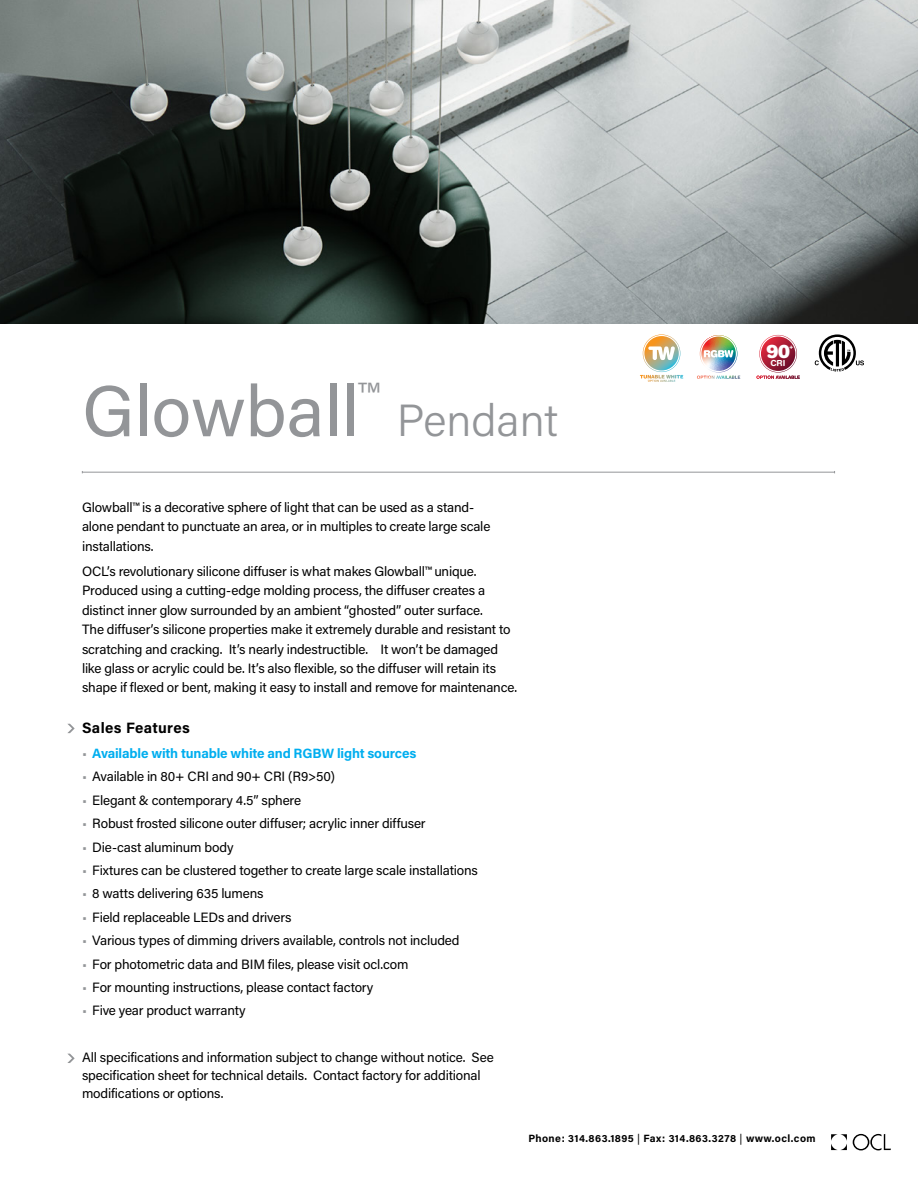
<style>
.page{position:relative;width:918px;height:1188px;background:#fff}
.page>*{position:absolute;margin:0;border:0;box-sizing:border-box;transform-origin:0 0}
.t1{font:72px "Acumin Pro";color:#939598}
.t2{font:300 45px "Acumin Pro";color:#939598}
.t3{font:900 18.75px "Helvetica Rounded LT Std";color:#fff}
.t4{font:700 15px "Acumin Pro";letter-spacing:.025em;color:#000}
.t5{font:13.5px/19.5px "Acumin Pro";letter-spacing:-.015em;color:#000}
.t6{font:700 13.5px "Acumin Pro";letter-spacing:-.01em;color:#00aeef}
.t7{font:700 10.5px "Acumin Pro";letter-spacing:.04em;color:#000}
.t8{font:700 8.4px "Helvetica Rounded LT Std";color:#fff}
.t9{font:900 6.15px "Helvetica Rounded LT Std";color:#fff}
.s1{font-weight:400;color:#939598}
.s2{color:#939598}
.s3{font-weight:400}
</style>
<div class="page">
<hr style="left:82px;top:472px;width:753px;height:1px;background:#939598">
<svg style="left:67px;top:724px;width:8px;height:9px"></svg>
<svg style="left:67px;top:1054px;width:8px;height:9px"></svg>
<img style="left:0;top:0;width:918px;height:324px">
<svg style="left:831px;top:1134px;width:16px;height:16px"></svg>
<svg style="left:853px;top:1134px;width:38px;height:16px"></svg>
<svg style="left:756px;top:335px;width:44px;height:44px"></svg>
<svg style="left:643px;top:334px;width:40px;height:45px"></svg>
<img style="left:697px;top:335px;width:43px;height:44px">
<svg style="left:815px;top:334px;width:49px;height:38px"></svg>
<h1 class="t1" style="left:82px;top:361px;width:298px">Glowball<sup>™</sup></h1>
<h2 class="t2" style="left:397px;top:390px;width:163px">Pendant</h2>
<p class="t5" style="left:82px;top:497px;width:410px">Glowball™ is a decorative sphere of light that can be used as a stand&shy;alone pendant to punctuate an area, or in multiples to create large scale installations.</p>
<p class="t5" style="left:82px;top:561px;width:437px">OCL’s revolutionary silicone diffuser is what makes Glowball™ unique.<br>Produced using a cutting-edge molding process, the diffuser creates a distinct inner glow surrounded by an ambient “ghosted” outer surface.<br>The diffuser’s silicone properties make it extremely durable and resistant to scratching and cracking. It’s nearly indestructible. It won’t be damaged like glass or acrylic could be. It’s also flexible, so the diffuser will retain its shape if flexed or bent, making it easy to install and remove for maintenance.</p>
<p class="t4" style="left:82px;top:717px;width:109px">Sales Features</p>
<p class="t6" style="left:82px;top:744px;width:336px"><span class="s1">•</span> Available with tunable white and RGBW light sources</p>
<p class="t5" style="left:82px;top:766px;width:254px"><span class="s2">•</span> Available in 80+ CRI and 90+ CRI (R9&gt;50)</p>
<p class="t5" style="left:82px;top:790px;width:221px"><span class="s2">•</span> Elegant &amp; contemporary 4.5” sphere</p>
<p class="t5" style="left:82px;top:813px;width:345px"><span class="s2">•</span> Robust frosted silicone outer diffuser; acrylic inner diffuser</p>
<p class="t5" style="left:82px;top:837px;width:153px"><span class="s2">•</span> Die-cast aluminum body</p>
<p class="t5" style="left:82px;top:860px;width:397px"><span class="s2">•</span> Fixtures can be clustered together to create large scale installations</p>
<p class="t5" style="left:82px;top:883px;width:183px"><span class="s2">•</span> 8 watts delivering 635 lumens</p>
<p class="t5" style="left:82px;top:907px;width:211px"><span class="s2">•</span> Field replaceable LEDs and drivers</p>
<p class="t5" style="left:82px;top:930px;width:379px"><span class="s2">•</span> Various types of dimming drivers available, controls not included</p>
<p class="t5" style="left:82px;top:954px;width:328px"><span class="s2">•</span> For photometric data and BIM files, please visit ocl.com</p>
<p class="t5" style="left:82px;top:977px;width:293px"><span class="s2">•</span> For mounting instructions, please contact factory</p>
<p class="t5" style="left:82px;top:1000px;width:165px"><span class="s2">•</span> Five year product warranty</p>
<p class="t5" style="left:82px;top:1048px;width:413px;line-height:18px">All specifications and information subject to change without notice. See specification sheet for technical details. Contact factory for additional modifications or options.</p>
<h3 class="t3" style="left:766px;top:339px;width:26px">90</h3>
<p class="t8" style="left:771px;top:357px;width:16px">CRI</p>
<p class="t9" style="left:790px;top:343px;width:5px">+</p>
<p class="t7" style="left:528px;top:1131px;width:289px">Phone: 314.863.1895 <span class="s3">|</span> Fax: 314.863.3278 <span class="s3">|</span> www.ocl.com</p>
</div>
